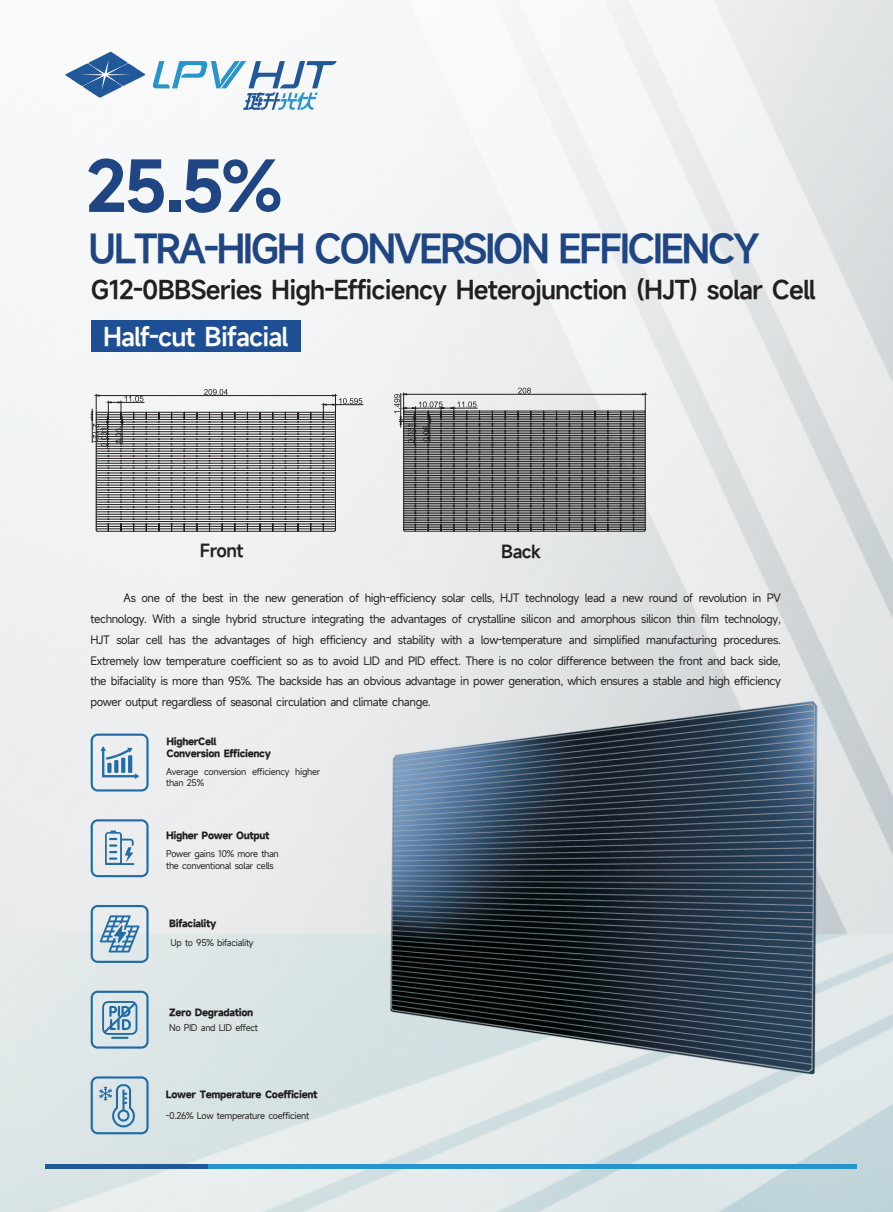
<style>
.page{position:relative;width:893px;height:1212px;background:#fff}
.page>*{position:absolute;margin:0;border:0;box-sizing:border-box;transform-origin:0 0}
.t1{font:600 38.1px "Mi Sans";letter-spacing:-.07em;color:#1f4682}
.t2{font:600 24.75px "Mi Sans";letter-spacing:-.035em;color:#231f20}
.t3{font:600 24.75px "Mi Sans";letter-spacing:-.035em;color:#fff}
.t4{font:600 17.25px "Mi Sans";letter-spacing:-.035em;color:#231f20}
.t5{font:11.25px/20.9px "Mi Sans";letter-spacing:-.035em;color:#231f20;text-align:justify}
.t6{font:800 9.45px/12.5px "Mi Sans";letter-spacing:-.035em;color:#231f20}
.t7{font:9px/11.4px "Mi Sans";letter-spacing:-.035em;color:#231f20}
</style>
<div class="page">
<img style="left:0;top:0;width:893px;height:1212px">
<svg style="left:65px;top:52px;width:80px;height:45px"></svg>
<svg style="left:152px;top:61px;width:185px;height:49px"></svg>
<hr style="left:208px;top:1164px;width:649px;height:4px;background:#2794cc">
<hr style="left:45px;top:1164px;width:163px;height:4px;background:#21589a">
<svg style="left:88px;top:158px;width:76px;height:55px"></svg>
<div style="left:169px;top:201px;width:11px;height:11px;background:#1f4682"></div>
<svg style="left:185px;top:159px;width:95px;height:54px"></svg>
<div style="left:91px;top:320px;width:209px;height:32px;background:#1e4f94"></div>
<svg style="left:91px;top:991px;width:58px;height:57px;background:#a6c2d4"></svg>
<svg style="left:91px;top:819px;width:58px;height:58px;background:#bccedd"></svg>
<svg style="left:91px;top:733px;width:58px;height:58px;background:#b7cbdb"></svg>
<svg style="left:91px;top:905px;width:58px;height:58px;background:#a8c2d5"></svg>
<svg style="left:91px;top:1076px;width:58px;height:58px;background:#acc6d6"></svg>
<svg style="left:91px;top:389px;width:272px;height:143px"></svg>
<svg style="left:394px;top:388px;width:252px;height:144px;background:#818081"></svg>
<h1 class="t1" style="left:88px;top:229px;width:673px">ULTRA-HIGH CONVERSION EFFICIENCY</h1>
<h2 class="t2" style="left:91px;top:277px;width:726px">G12-0BBSeries High-Efficiency Heterojunction (HJT) solar Cell</h2>
<h2 class="t3" style="left:103px;top:324px;width:187px">Half-cut Bifacial</h2>
<h3 class="t4" style="left:200px;top:542px;width:45px">Front</h3>
<h3 class="t4" style="left:501px;top:542px;width:41px">Back</h3>
<p class="t5" style="left:91px;top:587px;width:692px;text-indent:33px">As one of the best in the new generation of high-efficiency solar cells, HJT technology lead a new round of revolution in PV technology. With a single hybrid structure integrating the advantages of crystalline silicon and amorphous silicon thin film technology, HJT solar cell has the advantages of high efficiency and stability with a low-temperature and simplified manufacturing procedures.<br>Extremely low temperature coefficient so as to avoid LID and PID effect. There is no color difference between the front and back side, the bifaciality is more than 95%. The backside has an obvious advantage in power generation, which ensures a stable and high efficiency power output regardless of seasonal circulation and climate change.</p>
<p class="t6" style="left:167px;top:735px;width:106px">HigherCell<br>Conversion Efficiency</p>
<p class="t7" style="left:166px;top:765px;width:155px">Average conversion efficiency higher than 25%</p>
<p class="t6" style="left:166px;top:829px;width:105px">Higher Power Output</p>
<p class="t7" style="left:166px;top:848px;width:114px">Power gains 10% more than the conventional solar cells</p>
<p class="t6" style="left:169px;top:917px;width:49px">Bifaciality</p>
<p class="t7" style="left:170px;top:937px;width:85px">Up to 95% bifaciality</p>
<p class="t6" style="left:169px;top:1006px;width:86px">Zero Degradation</p>
<p class="t7" style="left:169px;top:1022px;width:91px">No PID and LID effect</p>
<p class="t6" style="left:166px;top:1088px;width:153px">Lower Temperature Coefficient</p>
<p class="t7" style="left:166px;top:1109px;width:145px">-0.26% Low temperature coefficient</p>
</div>
